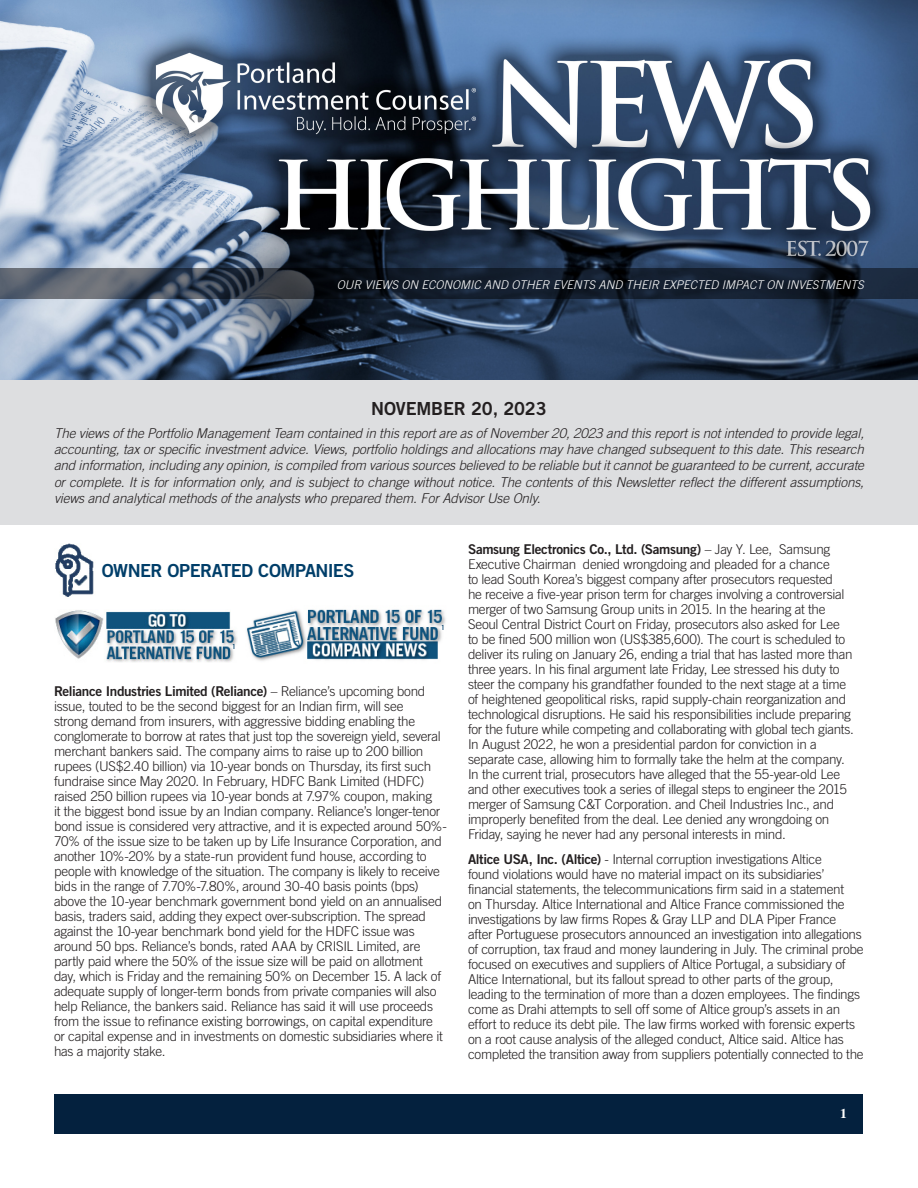
<style>
.page{position:relative;width:918px;height:1188px;background:#fff}
.page>*{position:absolute;margin:0;border:0;box-sizing:border-box;transform-origin:0 0}
.Article_-_Body{font:18px "Trade Gothic Bold Two";letter-spacing:-.035em;color:#003e69}
.t1{font:18px "Trade Gothic Bold Two";letter-spacing:-.01em;color:#231f20}
.Article_-_Body-2{font:300 13.5px/15px "Trade Gothic";letter-spacing:-.02em;color:#231f20}
.t2{font:italic 300 13.5px/16.2px "Trade Gothic";letter-spacing:-.01em;color:#231f20;text-align:justify}
.t3{font:700 13.5px "Times";color:#fff}
.t4{font:italic 300 12px "Trade Gothic";color:#fff}
.t5{font:7.05px "Trade Gothic Bold Cond Twenty";color:#003e69}
.s1{font-family:"Trade Gothic Bold Two";font-weight:400}
</style>
<div class="page">
<div style="left:55px;top:1094px;width:808px;height:39px;background:#04213e"></div>
<img style="left:0;top:0;width:918px;height:380px">
<svg style="left:0;top:268px;width:918px;height:31px;background:#232c39"></svg>
<img style="left:55px;top:543px;width:39px;height:54px">
<div style="left:0;top:380px;width:918px;height:145px;background:#dddee0"></div>
<img style="left:247px;top:609px;width:199px;height:52px">
<img style="left:55px;top:610px;width:182px;height:52px">
<p class="t4" style="left:337px;top:277px;width:529px">OUR VIEWS ON ECONOMIC AND OTHER EVENTS AND THEIR EXPECTED IMPACT ON INVESTMENTS</p>
<p class="t1" style="left:371px;top:397px;width:177px">NOVEMBER 20, 2023</p>
<p class="t2" style="left:54px;top:425px;width:812px">The views of the Portfolio Management Team contained in this report are as of November 20, 2023 and this report is not intended to provide legal, accounting, tax or specific investment advice. Views, portfolio holdings and allocations may have changed subsequent to this date. This research and information, including any opinion, is compiled from various sources believed to be reliable but it cannot be guaranteed to be current, accurate or complete. It is for information only, and is subject to change without notice. The contents of this Newsletter reflect the different assumptions, views and analytical methods of the analysts who prepared them. For Advisor Use Only.</p>
<p class="Article_-_Body" style="left:102px;top:560px;width:254px">OWNER OPERATED COMPANIES</p>
<p class="t5" style="left:233px;top:643px;width:5px">1</p>
<p class="t5" style="left:442px;top:623px;width:5px">1</p>
<p class="Article_-_Body-2" style="left:54px;top:684px;width:394px"><span class="s1">Reliance Industries Limited (Reliance)</span> – Reliance’s upcoming bond issue, touted to be the second biggest for an Indian firm, will see<br>strong demand from insurers, with aggressive bidding enabling the conglomerate to borrow at rates that just top the sovereign yield, several merchant bankers said. The company aims to raise up to 200 billion rupees (US$2.40 billion) via 10-year bonds on Thursday, its first such fundraise since May 2020. In February, HDFC Bank Limited (HDFC) raised 250 billion rupees via 10-year bonds at 7.97% coupon, making<br>it the biggest bond issue by an Indian company. Reliance’s longer-tenor bond issue is considered very attractive, and it is expected around 50%- 70% of the issue size to be taken up by Life Insurance Corporation, and another 10%-20% by a state-run provident fund house, according to people with knowledge of the situation. The company is likely to receive bids in the range of 7.70%-7.80%, around 30-40 basis points (bps) above the 10-year benchmark government bond yield on an annualised basis, traders said, adding they expect over-subscription. The spread against the 10-year benchmark bond yield for the HDFC issue was around 50 bps. Reliance’s bonds, rated AAA by CRISIL Limited, are partly paid where the 50% of the issue size will be paid on allotment day, which is Friday and the remaining 50% on December 15. A lack of adequate supply of longer-term bonds from private companies will also help Reliance, the bankers said. Reliance has said it will use proceeds from the issue to refinance existing borrowings, on capital expenditure or capital expense and in investments on domestic subsidiaries where it has a majority stake.</p>
<p class="Article_-_Body-2" style="left:468px;top:542px;width:387px"><span class="s1">Samsung Electronics Co., Ltd. (Samsung)</span> – Jay Y. Lee, Samsung Executive Chairman denied wrongdoing and pleaded for a chance<br>to lead South Korea’s biggest company after prosecutors requested<br>he receive a five-year prison term for charges involving a controversial merger of two Samsung Group units in 2015. In the hearing at the Seoul Central District Court on Friday, prosecutors also asked for Lee<br>to be fined 500 million won (US$385,600). The court is scheduled to deliver its ruling on January 26, ending a trial that has lasted more than three years. In his final argument late Friday, Lee stressed his duty to steer the company his grandfather founded to the next stage at a time of heightened geopolitical risks, rapid supply-chain reorganization and technological disruptions. He said his responsibilities include preparing for the future while competing and collaborating with global tech giants.<br>In August 2022, he won a presidential pardon for conviction in a separate case, allowing him to formally take the helm at the company.<br>In the current trial, prosecutors have alleged that the 55-year-old Lee and other executives took a series of illegal steps to engineer the 2015 merger of Samsung C&amp;T Corporation. and Cheil Industries Inc., and improperly benefited from the deal. Lee denied any wrongdoing on Friday, saying he never had any personal interests in mind.</p>
<p class="Article_-_Body-2" style="left:468px;top:851px;width:397px"><span class="s1">Altice USA, Inc. (Altice)</span> - Internal corruption investigations Altice<br>found violations would have no material impact on its subsidiaries’ financial statements, the telecommunications firm said in a statement<br>on Thursday. Altice International and Altice France commissioned the investigations by law firms Ropes &amp; Gray LLP and DLA Piper France after Portuguese prosecutors announced an investigation into allegations of corruption, tax fraud and money laundering in July. The criminal probe focused on executives and suppliers of Altice Portugal, a subsidiary of Altice International, but its fallout spread to other parts of the group, leading to the termination of more than a dozen employees. The findings come as Drahi attempts to sell off some of Altice group’s assets in an effort to reduce its debt pile. The law firms worked with forensic experts on a root cause analysis of the alleged conduct, Altice said. Altice has completed the transition away from suppliers potentially connected to the</p>
<p class="t3" style="left:840px;top:1100px;width:8px">1</p>
</div>
